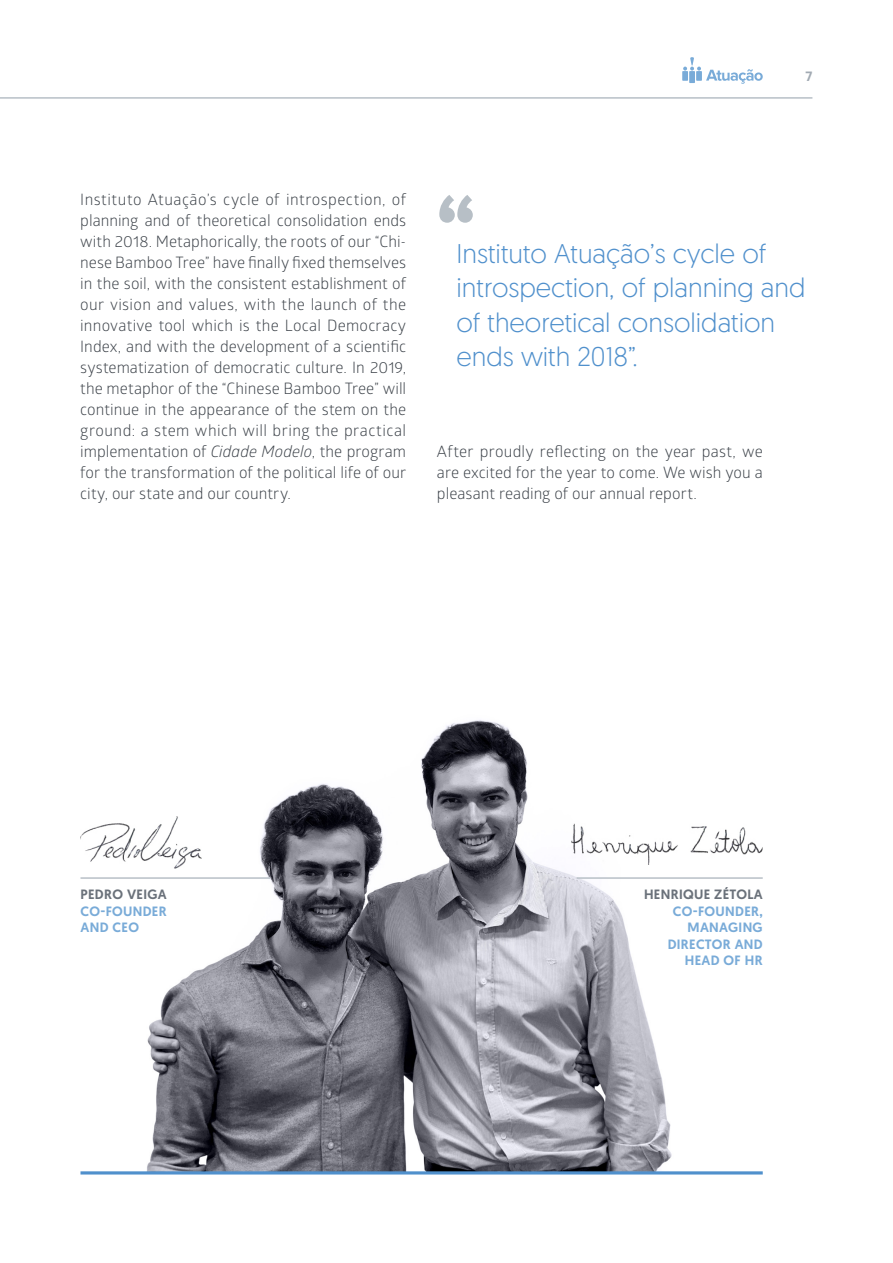
<style>
.page{position:relative;width:893px;height:1263px;background:#fff}
.page>*{position:absolute;margin:0;border:0;box-sizing:border-box;transform-origin:0 0}
.Parágrafo_de_Abertur{font:500 90px "Geomanist";color:#b7bfc6}
.Olho{font:300 27px/34.5px "Geomanist";color:#5090cc}
.Texto_Corrido{font:15.75px/21px "Glober";letter-spacing:.005em;color:#3a4047;text-align:justify}
.t1{font:500 13.5px/16.5px "Geomanist";letter-spacing:.025em;color:#79abd8;text-align:right}
.t2{font:500 13.5px "Geomanist";letter-spacing:.025em;color:#6a717a}
.t3{font:500 13.5px "Geomanist";color:#a2aab3}
.s1{font-style:italic}
</style>
<div class="page">
<svg style="left:683px;top:57px;width:80px;height:27px"></svg>
<hr style="left:0;top:97px;width:812px;height:2px;background:#b7bfc6">
<img style="left:147px;top:720px;width:525px;height:451px">
<hr style="left:577px;top:877px;width:186px;height:2px;background:#b7bfc6">
<hr style="left:80px;top:1171px;width:683px;height:3px;background:#5090cc">
<hr style="left:80px;top:877px;width:190px;height:2px;background:#b7bfc6">
<img style="left:80px;top:816px;width:121px;height:53px">
<img style="left:571px;top:824px;width:192px;height:40px">
<p class="t3" style="left:805px;top:67px;width:8px">7</p>
<p class="Texto_Corrido" style="left:80px;top:188px;width:327px">Instituto Atuação’s cycle of introspection, of planning and of theoretical consolidation ends with 2018. Metaphorically, the roots of our “Chi&shy;nese Bamboo Tree” have finally fixed themselves in the soil, with the consistent establishment of our vision and values, with the launch of the innovative tool which is the Local Democracy Index, and with the development of a scientific systematization of democratic culture. In 2019, the metaphor of the “Chinese Bamboo Tree” will continue in the appearance of the stem on the ground: a stem which will bring the practical implementation of <span class="s1">Cidade Modelo</span>, the program for the transformation of the political life of our city, our state and our country.</p>
<p class="Parágrafo_de_Abertur" style="left:437px;top:170px;width:40px">“</p>
<p class="Olho" style="left:456px;top:235px;width:350px">Instituto Atuação’s cycle of introspection, of planning and of theoretical consolidation ends with 2018”.</p>
<p class="Texto_Corrido" style="left:437px;top:440px;width:327px">After proudly reflecting on the year past, we are excited for the year to come. We wish you a pleasant reading of our annual report.</p>
<p class="t2" style="left:80px;top:886px;width:88px">PEDRO VEIGA</p>
<p class="t1" style="left:80px;top:903px;width:88px;text-align:left">CO-FOUNDER<br>AND CEO</p>
<p class="t2" style="left:644px;top:886px;width:120px">HENRIQUE ZÉTOLA</p>
<p class="t1" style="left:668px;top:903px;width:97px">CO-FOUNDER,<br>MANAGING<br>DIRECTOR AND<br>HEAD OF HR</p>
</div>
